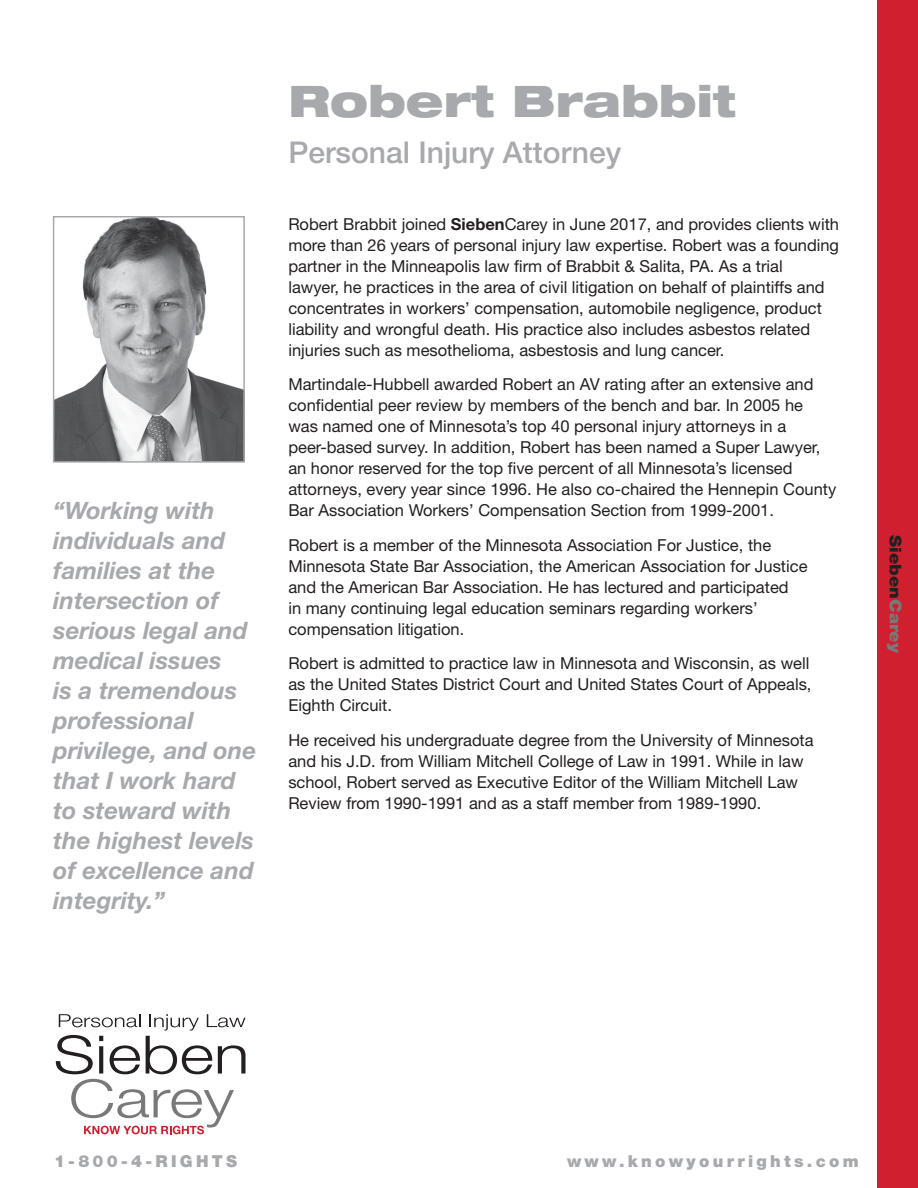
<style>
.page{position:relative;width:918px;height:1188px;background:#fff}
.page>*{position:absolute;margin:0;border:0;box-sizing:border-box;transform-origin:0 0}
.t1{font:900 expanded 43.5px "Helvetica Neue";color:#a7a9ac}
.t2{font:500 30px "Helvetica Neue";color:#a7a9ac}
.t3{font:italic 700 24px/30px "Helvetica Neue";color:#a7a9ac}
.t4{font:16.5px/21px "Helvetica Neue";color:#231f20}
.t5{font:900 16.5px "Helvetica Neue";letter-spacing:.2em;color:#a7a9ac}
.t6{font:900 16.2px "Helvetica Neue";color:#231f20;scale:1.11 1}
.s1{font-weight:700}
.s2{color:#77797b}
</style>
<div class="page">
<img style="left:56px;top:219px;width:186px;height:241px">
<div style="left:53px;top:216px;width:192px;height:247px;border:2px solid #a7a9ac"></div>
<div style="left:878px;top:0;width:40px;height:1188px;background:#d0202f"></div>
<svg style="left:56px;top:1014px;width:190px;height:120px"></svg>
<p class="t3" style="left:53px;top:495px;width:205px">“Working with individuals and families at the intersection of serious legal and medical issues<br>is a tremendous professional privilege, and one that I work hard to steward with the highest levels of excellence and integrity.”</p>
<p class="t1" style="left:288px;top:73px;width:449px">Robert Brabbit</p>
<p class="t2" style="left:288px;top:135px;width:334px">Personal Injury Attorney</p>
<p class="t4" style="left:288px;top:213px;width:552px">Robert Brabbit joined <span class="s1">Sieben</span>Carey in June 2017, and provides clients with more than 26 years of personal injury law expertise. Robert was a founding partner in the Minneapolis law firm of Brabbit &amp; Salita, PA. As a trial<br>lawyer, he practices in the area of civil litigation on behalf of plaintiffs and concentrates in workers’ compensation, automobile negligence, product liability and wrongful death. His practice also includes asbestos related injuries such as mesothelioma, asbestosis and lung cancer.</p>
<p class="t4" style="left:288px;top:373px;width:549px">Martindale-Hubbell awarded Robert an AV rating after an extensive and confidential peer review by members of the bench and bar. In 2005 he was named one of Minnesota’s top 40 personal injury attorneys in a peer-based survey. In addition, Robert has been named a Super Lawyer, an honor reserved for the top five percent of all Minnesota’s licensed attorneys, every year since 1996. He also co-chaired the Hennepin County Bar Association Workers’ Compensation Section from 1999-2001.</p>
<p class="t4" style="left:288px;top:534px;width:521px">Robert is a member of the Minnesota Association For Justice, the Minnesota State Bar Association, the American Association for Justice and the American Bar Association. He has lectured and participated<br>in many continuing legal education seminars regarding workers’ compensation litigation.</p>
<p class="t4" style="left:288px;top:652px;width:525px">Robert is admitted to practice law in Minnesota and Wisconsin, as well as the United States District Court and United States Court of Appeals,<br>Eighth Circuit.</p>
<p class="t4" style="left:288px;top:729px;width:527px">He received his undergraduate degree from the University of Minnesota and his J.D. from William Mitchell College of Law in 1991. While in law school, Robert served as Executive Editor of the William Mitchell Law Review from 1990-1991 and as a staff member from 1989-1990.</p>
<p class="t6" style="left:905px;top:535px;width:108px;rotate:90deg">Sieben<span class="s2">Carey</span></p>
<p class="t5" style="left:54px;top:1151px;width:185px">1-800-4-RIGHTS</p>
<p class="t5" style="left:567px;top:1151px;width:293px">www.knowyourrights.com</p>
</div>
